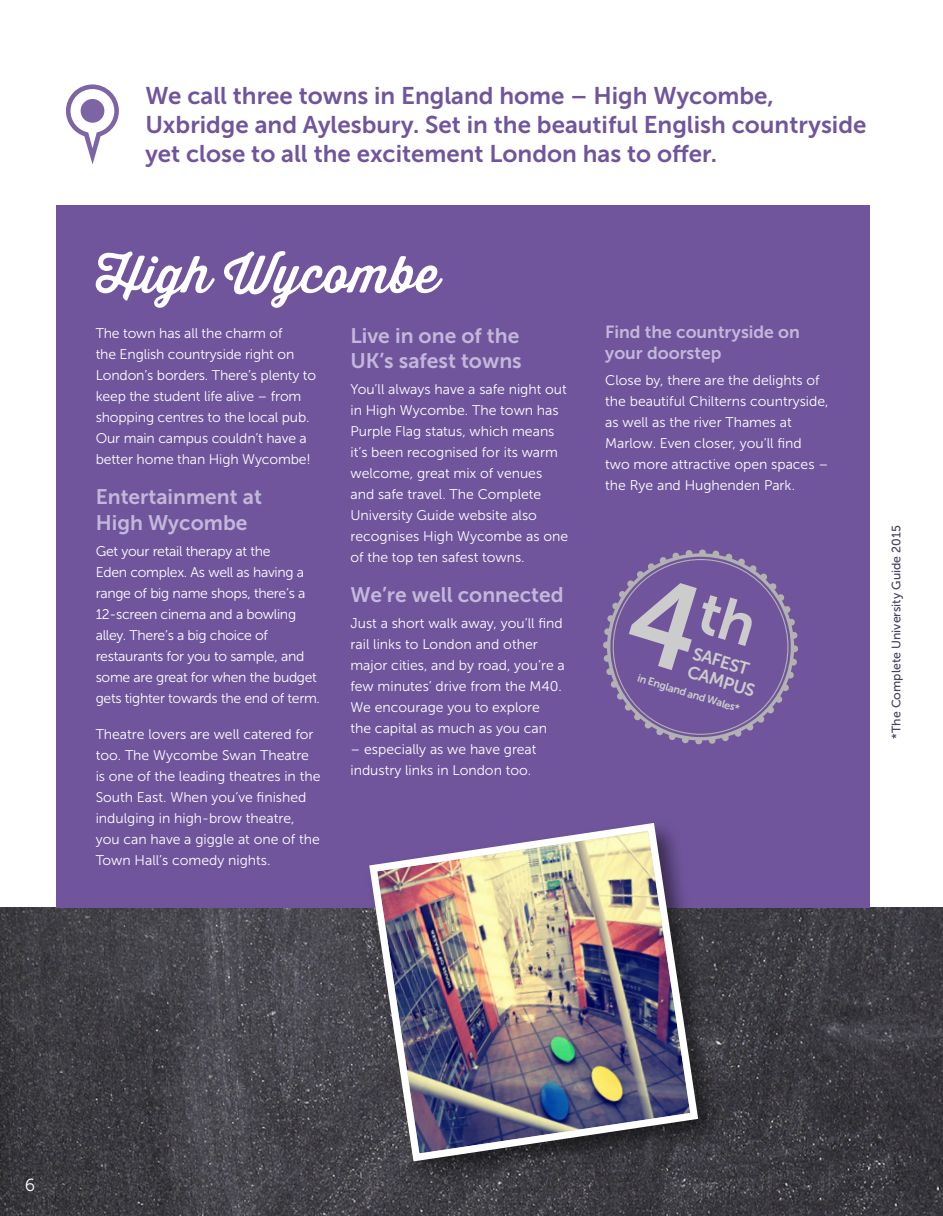
<style>
.page{position:relative;width:943px;height:1216px;background:#fff}
.page>*{position:absolute;margin:0;border:0;box-sizing:border-box;transform-origin:0 0}
.t1{font:500 50.75px "Thirsty Soft";color:#fff}
.t2{font:24.15px/28.9px "Museo Sans 700";color:#70559c}
.t3{font:21px/25.2px "Museo Sans 700";color:#c4b8da}
.t4{font:17.5px/21px "Museo Sans 700";color:#c4b8da}
.t5{font:17.5px "Museo Sans 700";color:#ccc}
.t6{font:17.5px "Museo Sans 300";color:#fff}
.t7{font:14px/21px "Museo Sans 300";color:#fff}
.t8{font:14px/21px "Museo Sans 300";letter-spacing:-.02em;color:#fff}
.t9{font:12.25px "Museo Sans 500";color:#44425f}
.t10{font:10.85px "Museo Sans 700";color:#ccc}
</style>
<div class="page">
<img style="left:0;top:907px;width:943px;height:308px">
<div style="left:56px;top:205px;width:814px;height:702px;background:#70559c"></div>
<svg style="left:66px;top:84px;width:53px;height:80px"></svg>
<div style="left:81px;top:99px;width:23px;height:24px;background:#7d64a5;border-radius:50%"></div>
<div style="left:364px;top:818px;width:360px;height:368px;background:#000;opacity:.5"></div>
<img style="left:365px;top:819px;width:337px;height:346px">
<svg style="left:603px;top:549px;width:195px;height:195px"></svg>
<h2 class="t2" style="left:145px;top:81px;width:722px">We call three towns in England home – High Wycombe,<br>Uxbridge and Aylesbury. Set in the beautiful English countryside yet close to all the excitement London has to offer.</h2>
<h1 class="t1" style="left:96px;top:237px;width:345px">High Wycombe</h1>
<p class="t7" style="left:96px;top:323px;width:222px">The town has all the charm of<br>the English countryside right on<br>London’s borders. There’s plenty to keep the student life alive – from shopping centres to the local pub.<br>Our main campus couldn’t have a better home than High Wycombe!</p>
<h3 class="t3" style="left:96px;top:484px;width:168px">Entertainment at<br>High Wycombe</h3>
<p class="t8" style="left:96px;top:540px;width:226px">Get your retail therapy at the<br>Eden complex. As well as having a range of big name shops, there’s a<br>12-screen cinema and a bowling alley. There’s a big choice of restaurants for you to sample, and some are great for when the budget gets tighter towards the end of term.</p>
<p class="t7" style="left:96px;top:723px;width:226px">Theatre lovers are well catered for too. The Wycombe Swan Theatre is one of the leading theatres in the<br>South East. When you’ve finished indulging in high-brow theatre, you can have a giggle at one of the<br>Town Hall’s comedy nights.</p>
<h3 class="t3" style="left:350px;top:322px;width:173px">Live in one of the<br>UK’s safest towns</h3>
<p class="t7" style="left:350px;top:378px;width:219px">You’ll always have a safe night out in High Wycombe. The town has<br>Purple Flag status, which means it’s been recognised for its warm welcome, great mix of venues and safe travel. The Complete<br>University Guide website also recognises High Wycombe as one of the top ten safest towns.</p>
<h3 class="t3" style="left:350px;top:582px;width:215px">We’re well connected</h3>
<p class="t7" style="left:350px;top:612px;width:216px">Just a short walk away, you’ll find rail links to London and other major cities, and by road, you’re a few minutes’ drive from the M40.<br>We encourage you to explore<br>the capital as much as you can</p>
<p class="t7" style="left:350px;top:738px;width:188px">– especially as we have great industry links in London too.</p>
<p class="t4" style="left:605px;top:322px;width:196px">Find the countryside on your doorstep</p>
<p class="t7" style="left:605px;top:370px;width:225px">Close by, there are the delights of the beautiful Chilterns countryside, as well as the river Thames at<br>Marlow. Even closer, you’ll find two more attractive open spaces – the Rye and Hughenden Park.</p>
<p class="t5" style="left:696px;top:643px;width:59px;rotate:17deg">SAFEST</p>
<p class="t5" style="left:690px;top:661px;width:71px;rotate:17deg">CAMPUS</p>
<p class="t10" style="left:639px;top:671px;width:108px;rotate:17deg">in England and Wales*</p>
<p class="t9" style="left:889px;top:738px;width:215px;rotate:-90deg">*The Complete University Guide 2015</p>
<p class="t6" style="left:25px;top:1175px;width:12px">6</p>
</div>
